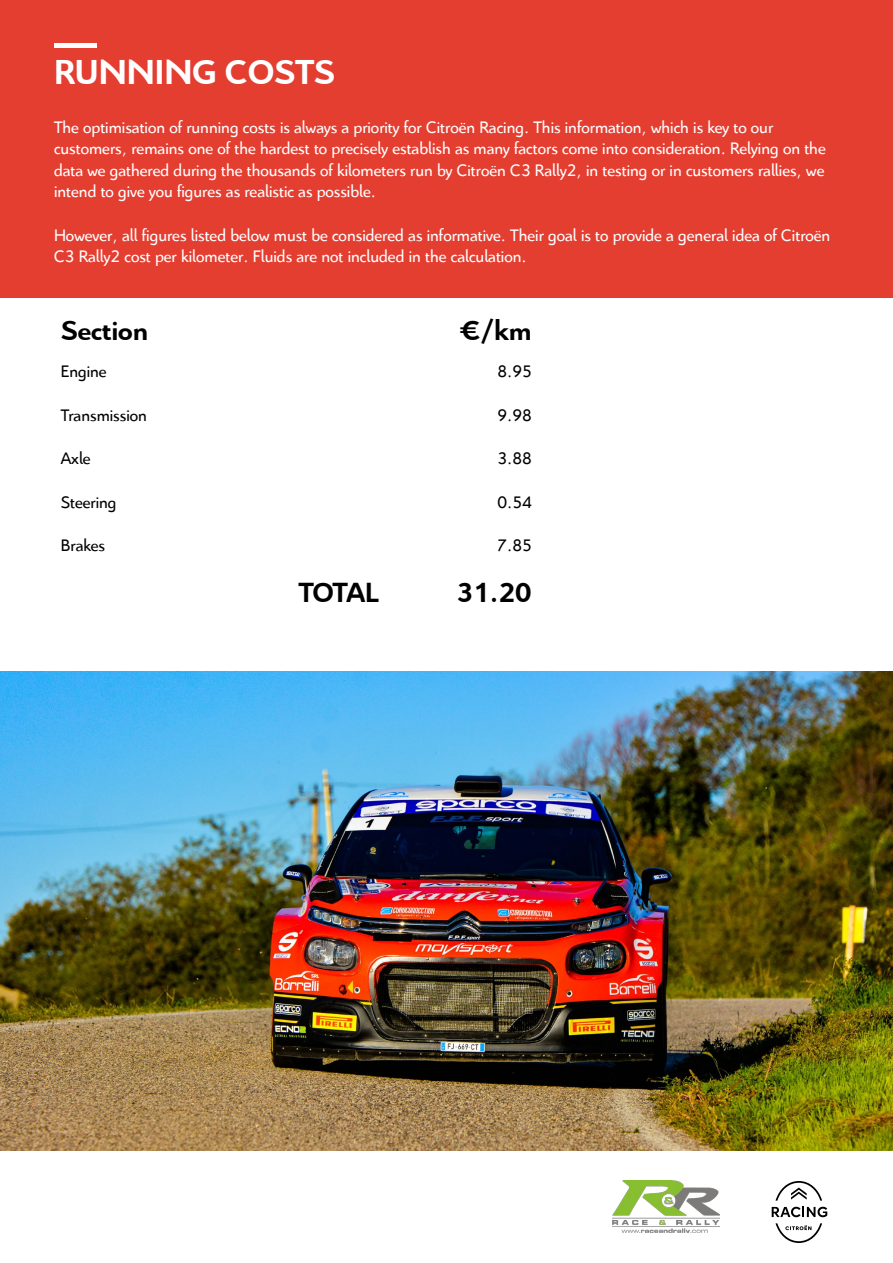
<style>
.page{position:relative;width:893px;height:1263px;background:#fff}
.page>*{position:absolute;margin:0;border:0;box-sizing:border-box;transform-origin:0 0}
.t1{font:700 37.5px "Citroen";color:#fff}
.t2{font:700 30px "Citroen";color:#000}
.t3{font:18px/21.6px "Citroen";color:#fff}
.t4{font:18px "Citroen";color:#000}
</style>
<div class="page">
<img style="left:612px;top:1180px;width:107px;height:52px">
<svg style="left:772px;top:1181px;width:55px;height:62px"></svg>
<div style="left:0;top:0;width:893px;height:298px;background:#e43e31"></div>
<div style="left:54px;top:43px;width:43px;height:5px;background:#fff"></div>
<img style="left:0;top:672px;width:893px;height:478px">
<h1 class="t1" style="left:54px;top:46px;width:283px">RUNNING COSTS</h1>
<p class="t3" style="left:54px;top:115px;width:773px">The optimisation of running costs is always a priority for Citroën Racing. This information, which is key to our customers, remains one of the hardest to precisely establish as many factors come into consideration. Relying on the data we gathered during the thousands of kilometers run by Citroën C3 Rally2, in testing or in customers rallies, we intend to give you figures as realistic as possible.</p>
<p class="t3" style="left:54px;top:223px;width:778px">However, all figures listed below must be considered as informative. Their goal is to provide a general idea of Citroën<br>C3 Rally2 cost per kilometer. Fluids are not included in the calculation.</p>
<h2 class="t2" style="left:61px;top:310px;width:89px">Section</h2>
<h2 class="t2" style="left:460px;top:310px;width:74px">€/km</h2>
<p class="t4" style="left:61px;top:359px;width:47px">Engine</p>
<p class="t4" style="left:497px;top:359px;width:36px">8.95</p>
<p class="t4" style="left:61px;top:403px;width:88px">Transmission</p>
<p class="t4" style="left:497px;top:403px;width:36px">9.98</p>
<p class="t4" style="left:61px;top:446px;width:31px">Axle</p>
<p class="t4" style="left:497px;top:446px;width:36px">3.88</p>
<p class="t4" style="left:61px;top:490px;width:57px">Steering</p>
<p class="t4" style="left:497px;top:490px;width:36px">0.54</p>
<p class="t4" style="left:61px;top:533px;width:46px">Brakes</p>
<p class="t4" style="left:497px;top:533px;width:36px">7.85</p>
<h2 class="t2" style="left:299px;top:571px;width:81px">TOTAL</h2>
<h2 class="t2" style="left:457px;top:571px;width:77px">31.20</h2>
</div>
